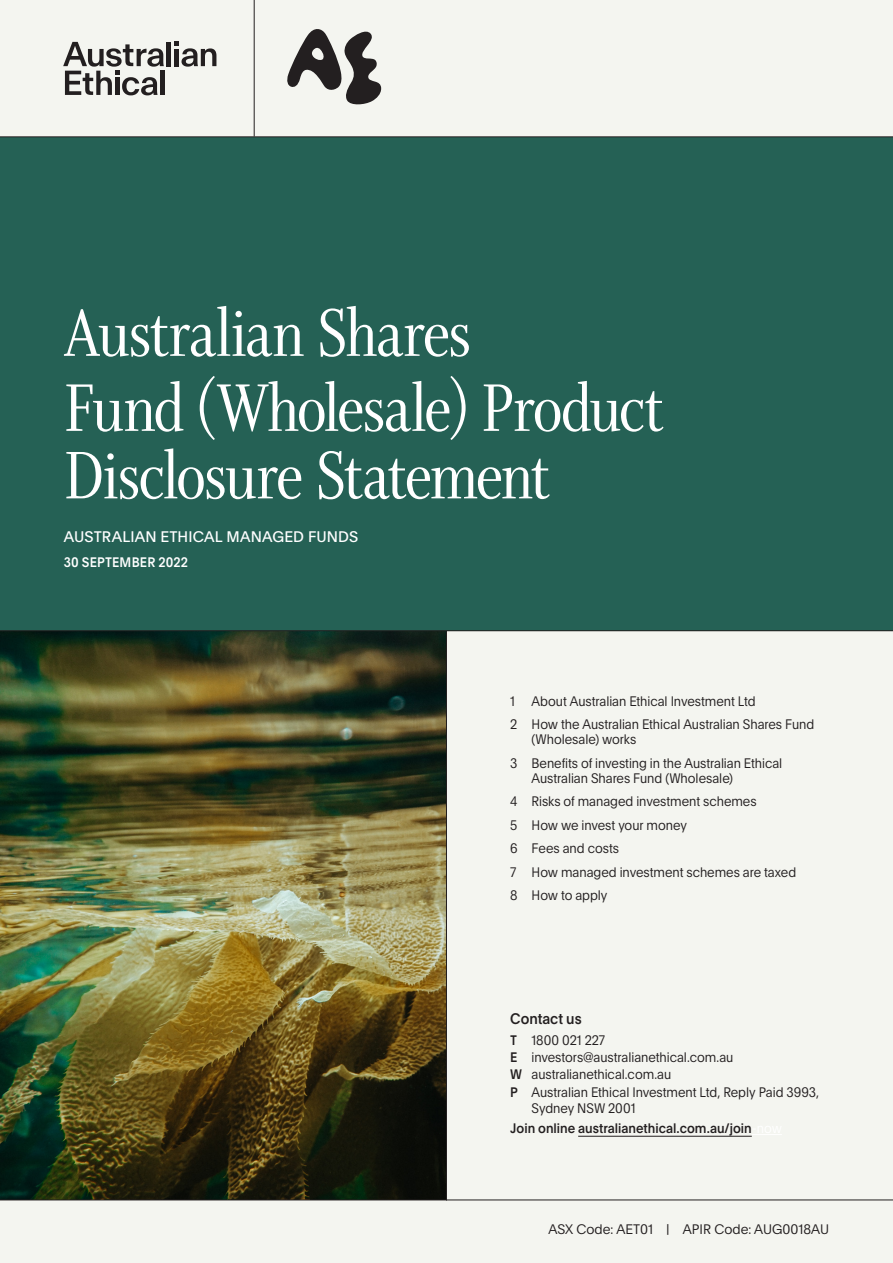
<style>
.page{position:relative;width:893px;height:1263px;background:#f4f5f0}
.page>*{position:absolute;margin:0;border:0;box-sizing:border-box;transform-origin:0 0}
._1__Cover{font:72px/75px "Whitman Display Condensed";letter-spacing:-.015em;color:#fff}
._1__Cover-2{font:15px "Plain";letter-spacing:.005em;color:#fff}
._4__Sub-headline{font:500 15px "Plain";letter-spacing:-.005em;color:#231f20;scale:.93 1}
._14__Contents_L2{font:300 13.5px/15px "Plain";letter-spacing:-.005em;color:#231f20;scale:.93 1}
._5__Body_copy{font:300 13.5px/16.2px "Plain";letter-spacing:-.005em;color:#231f20;scale:.93 1}
._5__Body_copy-2{font:500 13.5px "Plain";color:#231f20;scale:.93 1}
.body_copy{font:300 13.5px "Plain";color:#231f20}
._4__Sub-headline-2{font:500 13.5px "Plain";letter-spacing:.015em;color:#fff;scale:.93 1}
.s1{font-size:69px}
.s2{font-weight:500}
.s3{font-weight:300;color:#fff}
</style>
<div class="page">
<img style="left:0;top:631px;width:446px;height:568px">
<div style="left:0;top:136px;width:893px;height:495px;background:#256155"></div>
<hr style="left:167px;top:42px;width:4px;height:24px;background:#231f20">
<svg style="left:175px;top:42px;width:41px;height:25px"></svg>
<hr style="left:161px;top:71px;width:4px;height:24px;background:#231f20">
<svg style="left:63px;top:42px;width:101px;height:53px"></svg>
<svg style="left:287px;top:29px;width:94px;height:76px"></svg>
<hr style="left:578px;top:1136px;width:174px;height:1px;background:#231f20">
<hr style="left:752px;top:1134px;width:30px;height:1px;background:#fff">
<hr style="left:0;top:1199px;width:893px;height:1px;background:#231f20">
<hr style="left:254px;top:0;width:1px;height:136px;background:#231f20">
<hr style="left:446px;top:631px;width:1px;height:569px;background:#231f20">
<p class="_1__Cover" style="left:64px;top:296px;width:601px">Australian Shares<br>Fund <span class="s1">(</span>Wholesale<span class="s1">)</span> Product</p>
<p class="_1__Cover" style="left:64px;top:439px;width:487px">Disclosure Statement</p>
<p class="_1__Cover-2" style="left:64px;top:526px;width:296px">AUSTRALIAN ETHICAL MANAGED FUNDS</p>
<p class="_4__Sub-headline-2" style="left:64px;top:552px;width:135px">30 SEPTEMBER 2022</p>
<p class="_14__Contents_L2" style="left:510px;top:693px;width:265px">1 About Australian Ethical Investment Ltd</p>
<p class="_14__Contents_L2" style="left:531px;top:716px;width:305px;text-indent:-21px">2 How the Australian Ethical Australian Shares Fund (Wholesale) works</p>
<p class="_14__Contents_L2" style="left:531px;top:755px;width:271px;text-indent:-21px">3 Benefits of investing in the Australian Ethical<br>Australian Shares Fund (Wholesale)</p>
<p class="_14__Contents_L2" style="left:510px;top:793px;width:266px">4 Risks of managed investment schemes</p>
<p class="_14__Contents_L2" style="left:510px;top:817px;width:191px">5 How we invest your money</p>
<p class="_14__Contents_L2" style="left:510px;top:840px;width:119px">6 Fees and costs</p>
<p class="_14__Contents_L2" style="left:510px;top:864px;width:309px">7 How managed investment schemes are taxed</p>
<p class="_14__Contents_L2" style="left:510px;top:887px;width:106px">8 How to apply</p>
<p class="_4__Sub-headline" style="left:510px;top:1008px;width:78px">Contact us</p>
<p class="_5__Body_copy" style="left:510px;top:1031px;width:103px"><span class="s2">T</span> 1800 021 227</p>
<p class="_5__Body_copy" style="left:510px;top:1048px;width:241px"><span class="s2">E</span> investors@australianethical.com.au</p>
<p class="_5__Body_copy" style="left:510px;top:1066px;width:175px"><span class="s2">W</span> australianethical.com.au</p>
<p class="_5__Body_copy" style="left:531px;top:1083px;width:311px;text-indent:-21px"><span class="s2">P</span> Australian Ethical Investment Ltd, Reply Paid 3993,<br>Sydney NSW 2001</p>
<p class="_5__Body_copy-2" style="left:510px;top:1119px;width:294px">Join online australianethical.com.au/join<span class="s3">-now</span></p>
<p class="body_copy" style="left:548px;top:1220px;width:282px">ASX Code: AET01 | APIR Code: AUG0018AU</p>
</div>
